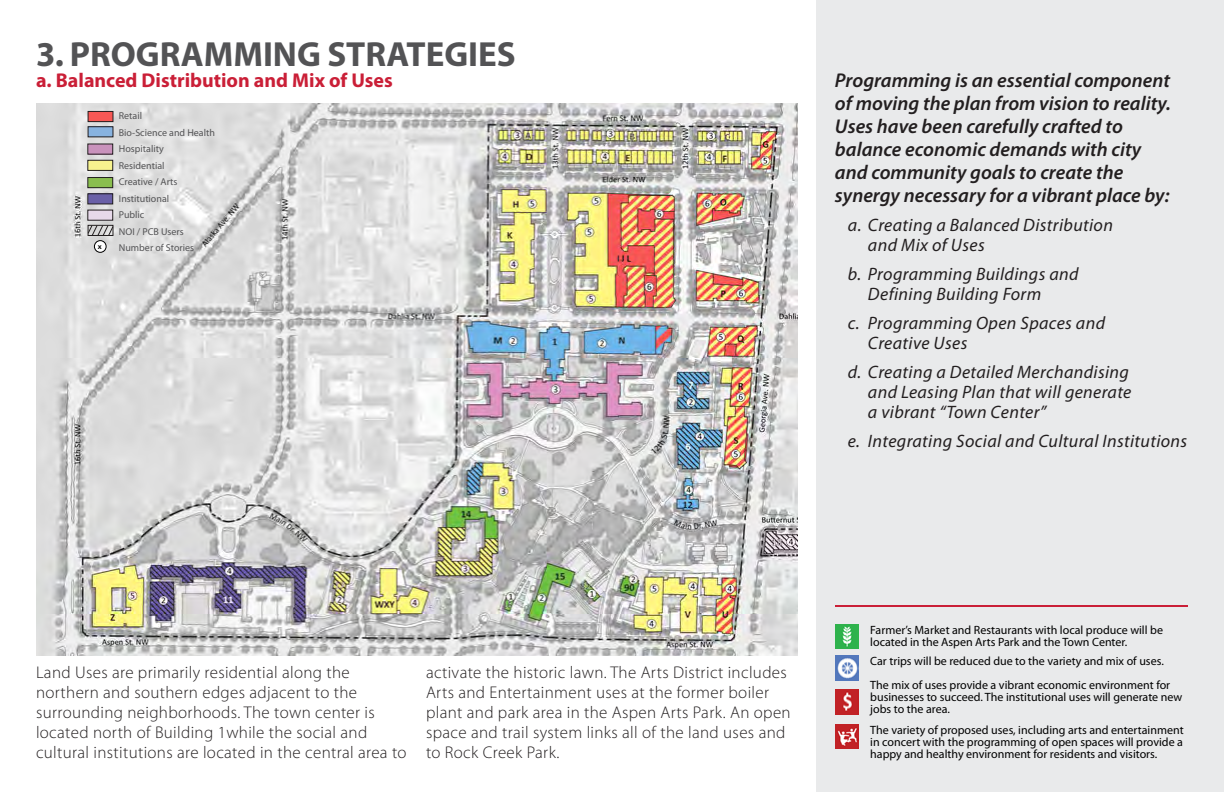
<style>
.page{position:relative;width:1224px;height:792px;background:#fff}
.page>*{position:absolute;margin:0;border:0;box-sizing:border-box;transform-origin:0 0}
.t1{font:700 35px "Myriad Pro";color:#535355}
.t2{font:italic 600 20px/23px "Myriad Pro";color:#231f20}
.t3{font:700 20px "Myriad Pro";color:#ca1f37}
.t4{font:italic 18px/20px "Myriad Pro";letter-spacing:.02em;color:#231f20}
.t5{font:300 17px/20px "Myriad Pro";letter-spacing:.02em;color:#231f20}
.t6{font:12px/12px "Myriad Pro";color:#000}
.t7{font:10px/16.5px "Myriad Pro";color:#535355}
.t8{font:700 7.2px "Frutiger";color:#000}
</style>
<div class="page">
<div style="left:816px;top:0;width:408px;height:792px;background:#e9eaeb"></div>
<img style="left:36px;top:104px;width:762px;height:551px">
<img style="left:835px;top:656px;width:23px;height:24px">
<img style="left:835px;top:625px;width:23px;height:24px">
<img style="left:835px;top:690px;width:23px;height:24px">
<img style="left:835px;top:725px;width:23px;height:24px">
<hr style="left:835px;top:605px;width:353px;height:2px;background:#ca1f37">
<svg style="left:87px;top:224px;width:27px;height:13px"></svg>
<div style="left:88px;top:127px;width:25px;height:10px;background:#88b3e0"></div>
<div style="left:88px;top:126px;width:25px;height:11px;border:1px solid #231f20"></div>
<div style="left:88px;top:144px;width:25px;height:10px;background:#c992bc"></div>
<div style="left:87px;top:144px;width:26px;height:11px;border:1px solid #231f20"></div>
<div style="left:88px;top:160px;width:25px;height:10px;background:#f7f38f"></div>
<div style="left:87px;top:160px;width:26px;height:11px;border:1px solid #231f20"></div>
<div style="left:88px;top:178px;width:25px;height:10px;background:#8abe4f"></div>
<div style="left:87px;top:177px;width:26px;height:11px;border:1px solid #231f20"></div>
<div style="left:88px;top:194px;width:25px;height:10px;background:#6a60a7"></div>
<div style="left:87px;top:193px;width:26px;height:11px;border:1px solid #231f20"></div>
<div style="left:88px;top:210px;width:25px;height:10px;background:#e7d9ea"></div>
<div style="left:87px;top:210px;width:26px;height:11px;border:1px solid #231f20"></div>
<div style="left:88px;top:111px;width:25px;height:11px;background:#f75855"></div>
<div style="left:88px;top:111px;width:25px;height:11px;border:1px solid #231f20"></div>
<div style="left:94px;top:241px;width:12px;height:11px;background:#fff;border-radius:50%"></div>
<div style="left:94px;top:240px;width:13px;height:13px;border:1px solid #000;border-radius:50%"></div>
<h1 class="t1" style="left:36px;top:32px;width:481px">3. PROGRAMMING STRATEGIES</h1>
<h2 class="t3" style="left:36px;top:67px;width:358px">a. Balanced Distribution and Mix of Uses</h2>
<p class="t8" style="left:98px;top:242px;width:6px">x</p>
<p class="t7" style="left:119px;top:108px;width:98px">Retail<br>Bio-Science and Health<br>Hospitality<br>Residential<br>Creative / Arts<br>Institutional<br>Public<br>NOI / PCB Users<br>Number of Stories</p>
<h2 class="t2" style="left:835px;top:68px;width:337px">Programming is an essential component of moving the plan from vision to reality.<br>Uses have been carefully crafted to balance economic demands with city and community goals to create the synergy necessary for a vibrant place by:</h2>
<h3 class="t4" style="left:868px;top:215px;width:247px;text-indent:-20px">a. Creating a Balanced Distribution and Mix of Uses</h3>
<h3 class="t4" style="left:868px;top:264px;width:212px;text-indent:-20px">b. Programming Buildings and<br>Defining Building Form</h3>
<h3 class="t4" style="left:868px;top:313px;width:239px;text-indent:-20px">c. Programming Open Spaces and<br>Creative Uses</h3>
<h3 class="t4" style="left:868px;top:362px;width:265px;text-indent:-20px">d. Creating a Detailed Merchandising and Leasing Plan that will generate a vibrant “Town Center”</h3>
<h3 class="t4" style="left:848px;top:431px;width:341px">e. Integrating Social and Cultural Institutions</h3>
<p class="t5" style="left:36px;top:662px;width:372px">Land Uses are primarily residential along the northern and southern edges adjacent to the surrounding neighborhoods. The town center is located north of Building 1while the social and cultural institutions are located in the central area to</p>
<h3 class="t5" style="left:426px;top:662px;width:366px">activate the historic lawn. The Arts District includes Arts and Entertainment uses at the former boiler plant and park area in the Aspen Arts Park. An open space and trail system links all of the land uses and to Rock Creek Park.</h3>
<p class="t6" style="left:870px;top:624px;width:294px">Farmer’s Market and Restaurants with local produce will be located in the Aspen Arts Park and the Town Center.</p>
<p class="t6" style="left:870px;top:655px;width:295px">Car trips will be reduced due to the variety and mix of uses.</p>
<p class="t6" style="left:870px;top:679px;width:314px">The mix of uses provide a vibrant economic environment for businesses to succeed. The institutional uses will generate new jobs to the area.</p>
<p class="t6" style="left:870px;top:724px;width:315px;text-align:justify">The variety of proposed uses, including arts and entertainment in concert with the programming of open spaces will provide a happy and healthy environment for residents and visitors.</p>
</div>
